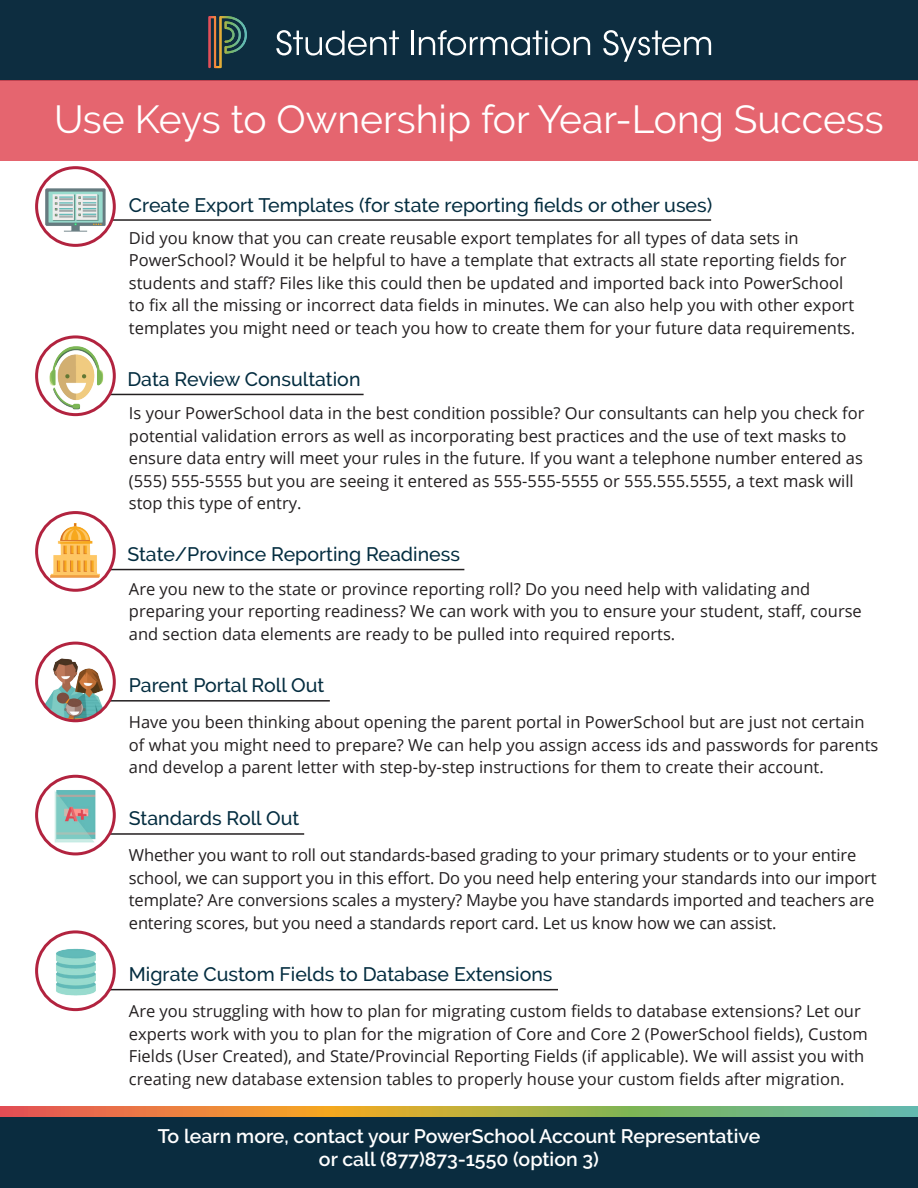
<style>
.page{position:relative;width:918px;height:1188px;background:#fff}
.page>*{position:absolute;margin:0;border:0;box-sizing:border-box;transform-origin:0 0}
.t1{font:39px "Raleway";color:#fff}
.t2{font:500 19.5px "Raleway";color:#042d40}
.t3{font:600 19.5px/23.4px "Raleway";color:#fff;text-align:center}
.t4{font:16.5px/22.5px "Open Sans";color:#231f20}
</style>
<div class="page">
<div style="left:0;top:0;width:918px;height:81px;background:#0d2d40"></div>
<svg style="left:276px;top:30px;width:123px;height:26px"></svg>
<hr style="left:411px;top:31px;width:3px;height:24px;background:#fff">
<svg style="left:419px;top:30px;width:171px;height:26px"></svg>
<svg style="left:603px;top:30px;width:108px;height:32px"></svg>
<svg style="left:208px;top:16px;width:39px;height:52px"></svg>
<div style="left:0;top:1107px;width:918px;height:81px;background:#0a2c3f"></div>
<svg style="left:0;top:1106px;width:918px;height:11px;background:#b59f53"></svg>
<div style="left:0;top:81px;width:918px;height:80px;background:#e5656f"></div>
<hr style="left:43px;top:219px;width:668px;height:2px;background:#231f20">
<div style="left:37px;top:168px;width:77px;height:77px;background:#fff;border-radius:50%"></div>
<img style="left:45px;top:188px;width:61px;height:44px">
<div style="left:35px;top:166px;width:81px;height:81px;border:3px solid #b2233f;border-radius:50%"></div>
<hr style="left:54px;top:394px;width:310px;height:1px;background:#231f20">
<svg style="left:37px;top:337px;width:77px;height:78px"></svg>
<img style="left:50px;top:346px;width:53px;height:63px">
<div style="left:35px;top:335px;width:81px;height:81px;border:3px solid #b2233f;border-radius:50%"></div>
<hr style="left:54px;top:569px;width:410px;height:1px;background:#231f20">
<svg style="left:37px;top:513px;width:77px;height:77px"></svg>
<img style="left:51px;top:523px;width:49px;height:54px">
<div style="left:35px;top:511px;width:81px;height:81px;border:3px solid #b2233f;border-radius:50%"></div>
<hr style="left:54px;top:700px;width:276px;height:2px;background:#231f20">
<svg style="left:37px;top:643px;width:77px;height:78px"></svg>
<img style="left:41px;top:659px;width:66px;height:62px">
<div style="left:35px;top:642px;width:81px;height:80px;border:3px solid #b2233f;border-radius:50%"></div>
<hr style="left:54px;top:989px;width:504px;height:1px;background:#231f20">
<div style="left:37px;top:932px;width:77px;height:78px;background:#fff;border-radius:50%"></div>
<img style="left:56px;top:948px;width:39px;height:48px">
<div style="left:35px;top:930px;width:81px;height:81px;border:3px solid #b2233f;border-radius:50%"></div>
<hr style="left:54px;top:833px;width:250px;height:2px;background:#231f20">
<img style="left:37px;top:776px;width:77px;height:78px">
<div style="left:35px;top:775px;width:81px;height:80px;border:3px solid #b2233f;border-radius:50%"></div>
<p class="t1" style="left:54px;top:96px;width:831px">Use Keys to Ownership for Year-Long Success</p>
<p class="t2" style="left:129px;top:194px;width:585px">Create Export Templates (for state reporting fields or other uses)</p>
<p class="t4" style="left:129px;top:226px;width:728px">Did you know that you can create reusable export templates for all types of data sets in PowerSchool? Would it be helpful to have a template that extracts all state reporting fields for students and staff? Files like this could then be updated and imported back into PowerSchool to fix all the missing or incorrect data fields in minutes. We can also help you with other export templates you might need or teach you how to create them for your future data requirements.</p>
<p class="t2" style="left:127px;top:368px;width:235px">Data Review Consultation</p>
<p class="t4" style="left:129px;top:402px;width:737px">Is your PowerSchool data in the best condition possible? Our consultants can help you check for potential validation errors as well as incorporating best practices and the use of text masks to ensure data entry will meet your rules in the future. If you want a telephone number entered as (555) 555-5555 but you are seeing it entered as 555-555-5555 or 555.555.5555, a text mask will stop this type of entry.</p>
<p class="t2" style="left:127px;top:543px;width:334px">State/Province Reporting Readiness</p>
<p class="t4" style="left:129px;top:577px;width:734px">Are you new to the state or province reporting roll? Do you need help with validating and preparing your reporting readiness? We can work with you to ensure your student, staff, course and section data elements are ready to be pulled into required reports.</p>
<p class="t2" style="left:129px;top:674px;width:197px">Parent Portal Roll Out</p>
<p class="t4" style="left:129px;top:711px;width:751px">Have you been thinking about opening the parent portal in PowerSchool but are just not certain of what you might need to prepare? We can help you assign access ids and passwords for parents and develop a parent letter with step-by-step instructions for them to create their account.</p>
<p class="t2" style="left:129px;top:807px;width:172px">Standards Roll Out</p>
<p class="t4" style="left:129px;top:844px;width:749px">Whether you want to roll out standards-based grading to your primary students or to your entire school, we can support you in this effort. Do you need help entering your standards into our import template? Are conversions scales a mystery? Maybe you have standards imported and teachers are entering scores, but you need a standards report card. Let us know how we can assist.</p>
<p class="t2" style="left:129px;top:963px;width:425px">Migrate Custom Fields to Database Extensions</p>
<p class="t4" style="left:129px;top:999px;width:740px">Are you struggling with how to plan for migrating custom fields to database extensions? Let our experts work with you to plan for the migration of Core and Core 2 (PowerSchool fields), Custom Fields (User Created), and State/Provincial Reporting Fields (if applicable). We will assist you with creating new database extension tables to properly house your custom fields after migration.</p>
<p class="t3" style="left:158px;top:1124px;width:604px">To learn more, contact your PowerSchool Account Representative or call (877)873-1550 (option 3)</p>
</div>
